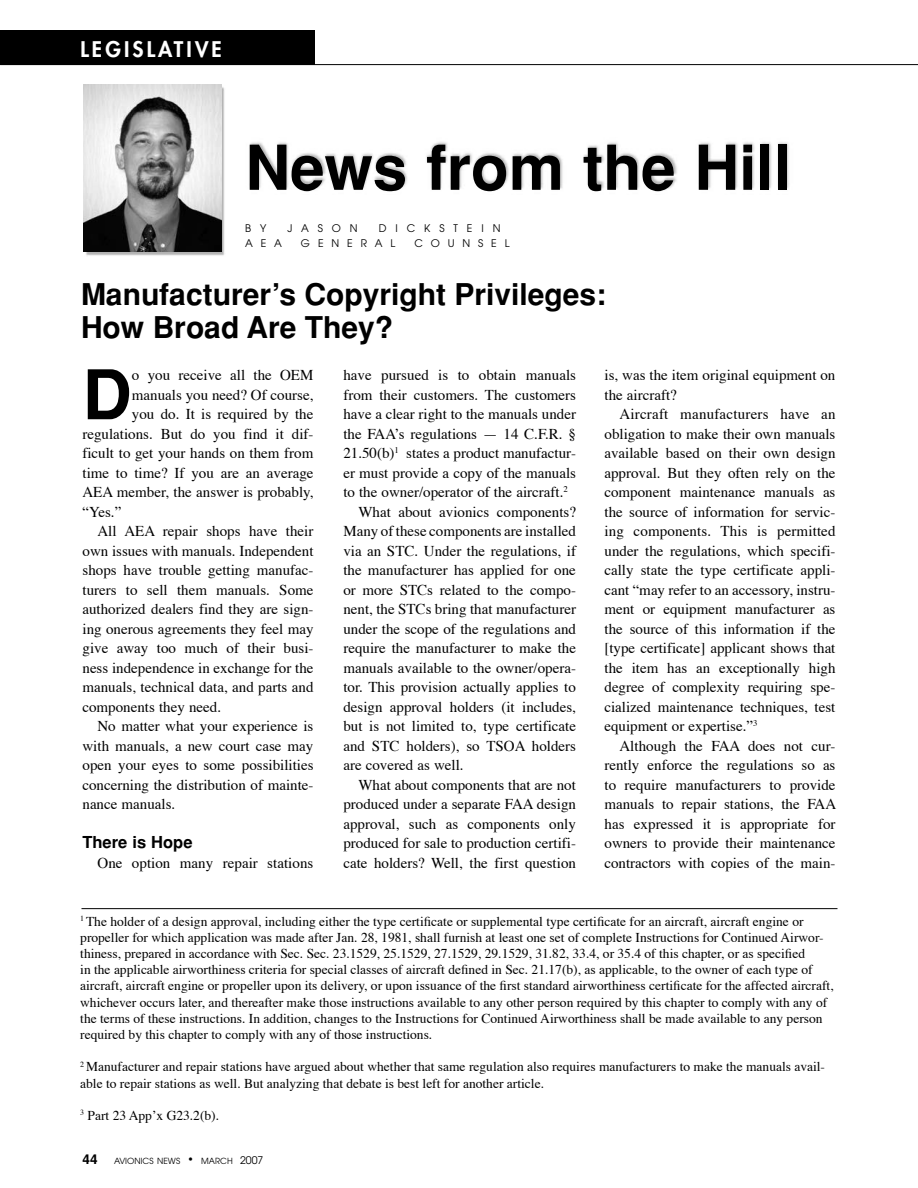
<style>
.page{position:relative;width:918px;height:1188px;background:#fff}
.page>*{position:absolute;margin:0;border:0;box-sizing:border-box;transform-origin:0 0}
.t1{font:700 68.55px "Helvetica";color:#000}
.t2{font:700 61.95px "Helvetica";color:#000}
.t3{font:700 30px/33px "Helvetica";color:#000}
.t4{font:800 21px "Futura";letter-spacing:.15em;color:#fff}
.t5{font:700 16.5px "Helvetica";color:#000}
.t6{font:15px/19.5px "Times";color:#000;text-align:justify}
.t7{font:13.5px/16.2px "Times";color:#000}
.t8{font:10.5px "Avant Garde";letter-spacing:.85em;color:#000}
.t9{font:10.5px "Avant Garde";letter-spacing:.75em;color:#000}
.t10{font:8.4px "Avant Garde";color:#000}
.s1{font-family:"Helvetica";font-weight:700;font-size:13.5px}
.s2{font-size:10.5px}
</style>
<div class="page">
<img style="left:249px;top:142px;width:540px;height:49px">
<img style="left:86px;top:86px;width:139px;height:170px">
<img style="left:83px;top:85px;width:138px;height:167px">
<div style="left:0;top:30px;width:314px;height:35px;background:#000"></div>
<hr style="left:0;top:64px;width:918px;height:1px;background:#000">
<hr style="left:81px;top:908px;width:756px;height:1px;background:#000">
<h3 class="t4" style="left:80px;top:36px;width:143px">LEGISLATIVE</h3>
<h2 class="t2" style="left:246px;top:132px;width:547px">News from the Hill</h2>
<p class="t8" style="left:245px;top:222px;width:23px">B Y</p>
<p class="t8" style="left:287px;top:222px;width:72px">JASON</p>
<p class="t8" style="left:379px;top:222px;width:123px">DICKSTEIN</p>
<p class="t8" style="left:245px;top:237px;width:14px">AEA</p>
<p class="t8" style="left:301px;top:237px;width:30px">G ENE</p>
<p class="t8" style="left:361px;top:237px;width:36px">RAL</p>
<p class="t9" style="left:414px;top:237px;width:96px">COUNSEL</p>
<h3 class="t3" style="left:81px;top:278px;width:527px">Manufacturer’s Copyright Privileges:<br>How Broad Are They?</h3>
<h1 class="t1" style="left:82px;top:355px;width:51px">D</h1>
<p class="t6" style="left:132px;top:364px;width:183px">o you receive all the OEM</p>
<p class="t6" style="left:132px;top:384px;width:183px">manuals you need? Of course,</p>
<p class="t6" style="left:132px;top:403px;width:183px">you do. It is required by the</p>
<p class="t6" style="left:82px;top:423px;width:232px">regulations. But do you find it dif-</p>
<p class="t6" style="left:82px;top:442px;width:232px">ficult to get your hands on them from</p>
<p class="t6" style="left:82px;top:462px;width:233px">time to time? If you are an average</p>
<p class="t6" style="left:82px;top:481px;width:232px">AEA member, the answer is probably,</p>
<p class="t6" style="left:82px;top:501px;width:40px">“Yes.”</p>
<p class="t6" style="left:98px;top:520px;width:217px">All AEA repair shops have their</p>
<p class="t6" style="left:82px;top:540px;width:233px">own issues with manuals. Independent</p>
<p class="t6" style="left:82px;top:559px;width:232px">shops have trouble getting manufac-</p>
<p class="t6" style="left:82px;top:579px;width:232px">turers to sell them manuals. Some</p>
<p class="t6" style="left:82px;top:598px;width:232px">authorized dealers find they are sign-</p>
<p class="t6" style="left:82px;top:618px;width:233px">ing onerous agreements they feel may</p>
<p class="t6" style="left:82px;top:637px;width:232px">give away too much of their busi-</p>
<p class="t6" style="left:82px;top:657px;width:233px">ness independence in exchange for the</p>
<p class="t6" style="left:82px;top:676px;width:233px">manuals, technical data, and parts and</p>
<p class="t6" style="left:82px;top:696px;width:140px">components they need.</p>
<p class="t6" style="left:98px;top:715px;width:218px">No matter what your experience is</p>
<p class="t6" style="left:82px;top:735px;width:232px">with manuals, a new court case may</p>
<p class="t6" style="left:82px;top:754px;width:233px">open your eyes to some possibilities</p>
<p class="t6" style="left:82px;top:774px;width:232px">concerning the distribution of mainte-</p>
<p class="t6" style="left:82px;top:793px;width:94px">nance manuals.</p>
<p class="t5" style="left:82px;top:833px;width:112px">There is Hope</p>
<p class="t6" style="left:98px;top:852px;width:217px">One option many repair stations</p>
<p class="t6" style="left:343px;top:364px;width:234px">have pursued is to obtain manuals</p>
<p class="t6" style="left:343px;top:384px;width:234px">from their customers. The customers</p>
<p class="t6" style="left:343px;top:403px;width:234px">have a clear right to the manuals under</p>
<p class="t6" style="left:343px;top:423px;width:234px">the FAA’s regulations — 14 C.F.R. §</p>
<p class="t6" style="left:343px;top:442px;width:234px">21.50(b)<sup>1</sup> states a product manufactur-</p>
<p class="t6" style="left:343px;top:462px;width:234px">er must provide a copy of the manuals</p>
<p class="t6" style="left:343px;top:481px;width:226px">to the owner/operator of the aircraft.<sup>2</sup></p>
<p class="t6" style="left:358px;top:501px;width:219px">What about avionics components?</p>
<p class="t6" style="left:343px;top:520px;width:234px">Many of these components are installed</p>
<p class="t6" style="left:343px;top:540px;width:234px">via an STC. Under the regulations, if</p>
<p class="t6" style="left:343px;top:559px;width:234px">the manufacturer has applied for one</p>
<p class="t6" style="left:343px;top:579px;width:234px">or more STCs related to the compo-</p>
<p class="t6" style="left:343px;top:598px;width:234px">nent, the STCs bring that manufacturer</p>
<p class="t6" style="left:343px;top:618px;width:234px">under the scope of the regulations and</p>
<p class="t6" style="left:343px;top:637px;width:234px">require the manufacturer to make the</p>
<p class="t6" style="left:343px;top:657px;width:234px">manuals available to the owner/opera-</p>
<p class="t6" style="left:343px;top:676px;width:234px">tor. This provision actually applies to</p>
<p class="t6" style="left:343px;top:696px;width:234px">design approval holders (it includes,</p>
<p class="t6" style="left:343px;top:715px;width:234px">but is not limited to, type certificate</p>
<p class="t6" style="left:343px;top:735px;width:234px">and STC holders), so TSOA holders</p>
<p class="t6" style="left:343px;top:754px;width:122px">are covered as well.</p>
<p class="t6" style="left:358px;top:774px;width:219px">What about components that are not</p>
<p class="t6" style="left:343px;top:793px;width:234px">produced under a separate FAA design</p>
<p class="t6" style="left:343px;top:813px;width:234px">approval, such as components only</p>
<p class="t6" style="left:343px;top:832px;width:234px">produced for sale to production certifi-</p>
<p class="t6" style="left:343px;top:852px;width:234px">cate holders? Well, the first question</p>
<p class="t6" style="left:604px;top:364px;width:232px">is, was the item original equipment on the aircraft?</p>
<p class="t6" style="left:604px;top:403px;width:233px;text-indent:15px">Aircraft manufacturers have an obligation to make their own manuals available based on their own design approval. But they often rely on the component maintenance manuals as the source of information for servic&shy;ing components. This is permitted under the regulations, which specifi&shy;cally state the type certificate appli&shy;cant “may refer to an accessory, instru&shy;ment or equipment manufacturer as the source of this information if the [type certificate] applicant shows that the item has an exceptionally high degree of complexity requiring spe&shy;cialized maintenance techniques, test equipment or expertise.”<sup>3</sup></p>
<p class="t6" style="left:604px;top:735px;width:233px;text-indent:15px">Although the FAA does not cur&shy;rently enforce the regulations so as to require manufacturers to provide manuals to repair stations, the FAA has expressed it is appropriate for owners to provide their maintenance contractors with copies of the main-</p>
<p class="t7" style="left:80px;top:912px;width:755px"><sup>1</sup> The holder of a design approval, including either the type certificate or supplemental type certificate for an aircraft, aircraft engine or propeller for which application was made after Jan. 28, 1981, shall furnish at least one set of complete Instructions for Continued Airwor&shy;thiness, prepared in accordance with Sec. Sec. 23.1529, 25.1529, 27.1529, 29.1529, 31.82, 33.4, or 35.4 of this chapter, or as specified<br>in the applicable airworthiness criteria for special classes of aircraft defined in Sec. 21.17(b), as applicable, to the owner of each type of aircraft, aircraft engine or propeller upon its delivery, or upon issuance of the first standard airworthiness certificate for the affected aircraft, whichever occurs later, and thereafter make those instructions available to any other person required by this chapter to comply with any of the terms of these instructions. In addition, changes to the Instructions for Continued Airworthiness shall be made available to any person required by this chapter to comply with any of those instructions.</p>
<p class="t7" style="left:80px;top:1058px;width:746px"><sup>2</sup> Manufacturer and repair stations have argued about whether that same regulation also requires manufacturers to make the manuals avail&shy;able to repair stations as well. But analyzing that debate is best left for another article.</p>
<p class="t7" style="left:80px;top:1106px;width:140px"><sup>3</sup> Part 23 App’x G23.2(b).</p>
<p class="t10" style="left:82px;top:1156px;width:182px"><span class="s1">44</span> AVIONICS NEWS <span class="s2">•</span> MARCH <span class="s2">2007</span></p>
</div>
